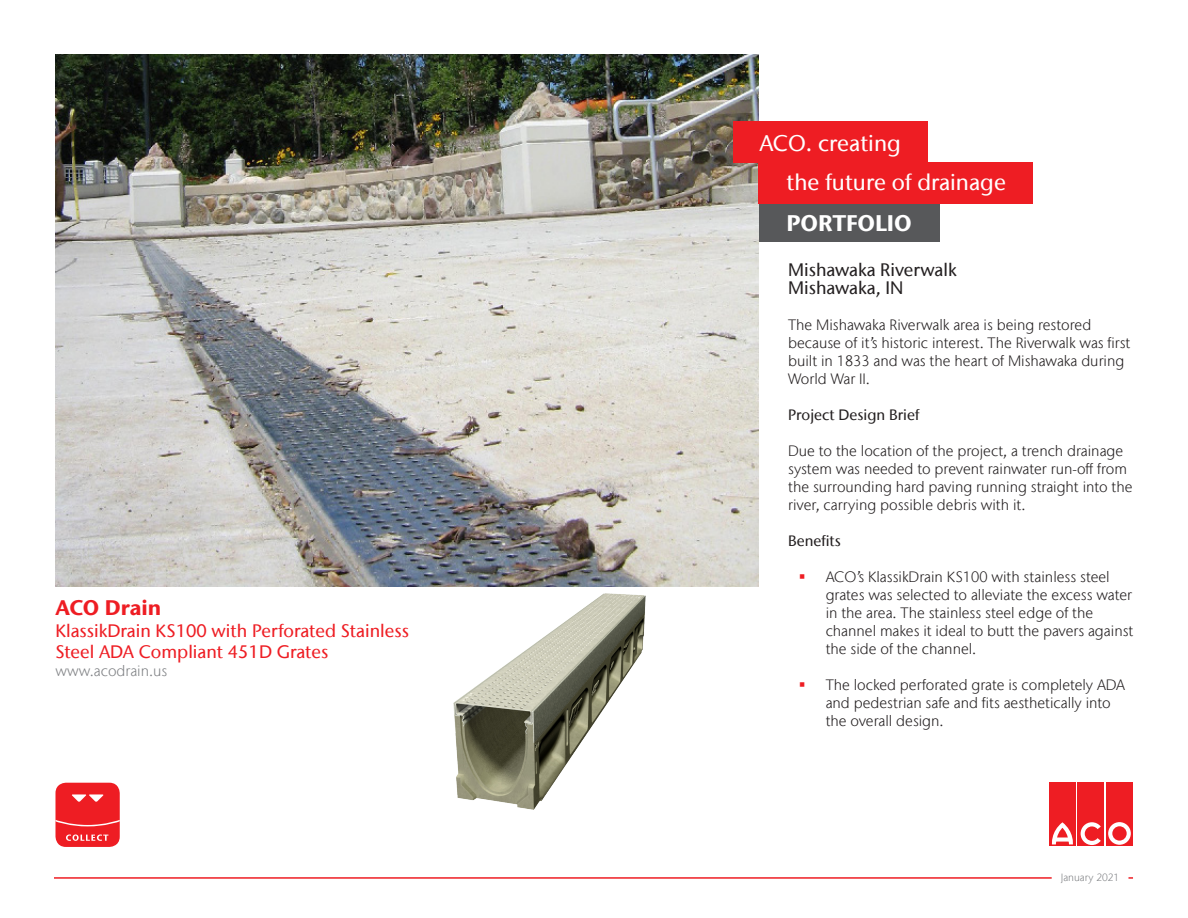
<style>
.page{position:relative;width:1188px;height:918px;background:#fff}
.page>*{position:absolute;margin:0;border:0;box-sizing:border-box;transform-origin:0 0}
.t1{font:500 22.5px "Stone Sans IIITC Com";color:#fff}
.t2{font:700 22.5px "Stone Sans IIITC Com";color:#fff}
.t3{font:700 21px "Stone Sans IIITC Com";letter-spacing:-.005em;color:#ee1d23}
.t4{font:500 18px/21.6px "Stone Sans IIITC Com";color:#ee1d23}
.t5{font:500 18px/18px "Stone Sans IIITC Com";color:#231f20}
.t6{font:300 15px/18px "Stone Sans IIITC Com";color:#231f20}
.t7{font:500 15px "Stone Sans IIITC Com";color:#231f20}
.t8{font:300 15px "Stone Sans IIITC Com";color:#808285}
.t9{font:300 10.5px "Stone Sans IIITC Com";color:#808285}
</style>
<div class="page">
<img style="left:56px;top:54px;width:703px;height:532px">
<div style="left:759px;top:201px;width:181px;height:41px;background:#57585a"></div>
<div style="left:733px;top:122px;width:195px;height:41px;background:#ee1d23"></div>
<img style="left:453px;top:594px;width:193px;height:215px">
<div style="left:1049px;top:783px;width:27px;height:63px;background:#ee1d23"></div>
<div style="left:1078px;top:783px;width:26px;height:63px;background:#ee1d23"></div>
<div style="left:1106px;top:783px;width:27px;height:63px;background:#ee1d23"></div>
<svg style="left:1108px;top:822px;width:23px;height:23px"></svg>
<svg style="left:1081px;top:822px;width:20px;height:23px"></svg>
<svg style="left:1052px;top:822px;width:21px;height:22px"></svg>
<div style="left:759px;top:163px;width:274px;height:41px;background:#ee1d23"></div>
<div style="left:56px;top:783px;width:64px;height:63px;background:#ee1d23;border-radius:10px"></div>
<svg style="left:56px;top:794px;width:64px;height:47px"></svg>
<hr style="left:54px;top:877px;width:998px;height:2px;background:#ee1d23">
<h2 class="t3" style="left:56px;top:594px;width:107px">ACO Drain</h2>
<p class="t4" style="left:56px;top:620px;width:355px">KlassikDrain KS100 with Perforated Stainless<br>Steel ADA Compliant 451D Grates</p>
<p class="t8" style="left:56px;top:662px;width:113px">www.acodrain.us</p>
<h1 class="t1" style="left:760px;top:129px;width:143px">ACO. creating</h1>
<h1 class="t1" style="left:786px;top:168px;width:221px">the future of drainage</h1>
<h1 class="t2" style="left:786px;top:209px;width:127px">PORTFOLIO</h1>
<p class="t5" style="left:788px;top:260px;width:170px">Mishawaka Riverwalk<br>Mishawaka, IN</p>
<p class="t6" style="left:788px;top:316px;width:344px">The Mishawaka Riverwalk area is being restored because of it’s historic interest. The Riverwalk was first built in 1833 and was the heart of Mishawaka during World War II.</p>
<p class="t7" style="left:788px;top:405px;width:133px">Project Design Brief</p>
<p class="t6" style="left:788px;top:442px;width:346px">Due to the location of the project, a trench drainage system was needed to prevent rainwater run-off from the surrounding hard paving running straight into the river, carrying possible debris with it.</p>
<p class="t7" style="left:788px;top:531px;width:54px">Benefits</p>
<p class="t6" style="left:826px;top:568px;width:309px">ACO’s KlassikDrain KS100 with stainless steel grates was selected to alleviate the excess water in the area. The stainless steel edge of the channel makes it ideal to butt the pavers against the side of the channel.</p>
<p class="t6" style="left:826px;top:676px;width:301px">The locked perforated grate is completely ADA and pedestrian safe and fits aesthetically into the overall design.</p>
<p class="t9" style="left:1061px;top:871px;width:60px">January 2021</p>
</div>
